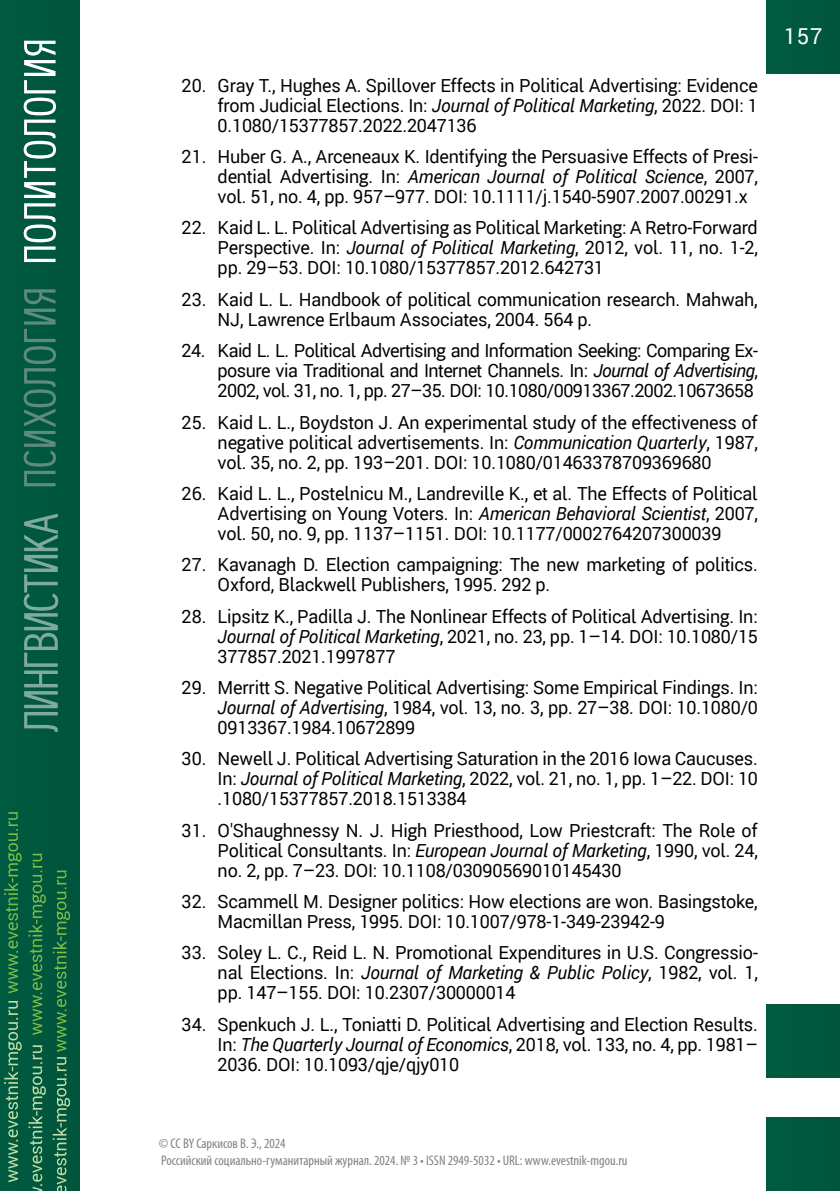
<style>
.page{position:relative;width:840px;height:1191px;background:#fff}
.page>*{position:absolute;margin:0;border:0;box-sizing:border-box;transform-origin:0 0}
.t1{font:22px "Roberto Sans";color:#fff}
.Литература{font:18px/20px "Roberto Sans";letter-spacing:-.01em;color:#000;text-align:justify}
.t2{font:condensed 14px/16.8px "Myriad Pro";color:#808285}
.s1{font-style:italic}
</style>
<div class="page">
<div style="left:0;top:0;width:79px;height:1191px;background:#00573d"></div>
<div style="left:766px;top:0;width:73px;height:74px;background:#00583f"></div>
<svg style="left:4px;top:1001px;width:18px;height:181px"></svg>
<svg style="left:4px;top:812px;width:18px;height:181px"></svg>
<svg style="left:28px;top:853px;width:18px;height:182px"></svg>
<svg style="left:53px;top:870px;width:17px;height:181px"></svg>
<svg style="left:28px;top:1045px;width:18px;height:146px"></svg>
<svg style="left:53px;top:1057px;width:17px;height:134px"></svg>
<svg style="left:24px;top:41px;width:32px;height:221px"></svg>
<svg style="left:24px;top:289px;width:32px;height:197px"></svg>
<div style="left:766px;top:1004px;width:73px;height:73px;background:#00583f"></div>
<div style="left:766px;top:1117px;width:73px;height:74px;background:#00583f"></div>
<svg style="left:24px;top:513px;width:34px;height:219px"></svg>
<p class="Литература" style="left:217px;top:74px;width:541px;text-indent:-36px">20. Gray T., Hughes A. Spillover Effects in Political Advertising: Evidence from Judicial Elections. In: <span class="s1">Journal of Political Marketing</span>, 2022. DOI: 1<br>0.1080/15377857.2022.2047136</p>
<p class="Литература" style="left:217px;top:145px;width:541px;text-indent:-36px">21. Huber G. A., Arceneaux K. Identifying the Persuasive Effects of Presi&shy;dential Advertising. In: <span class="s1">American Journal of Political Science</span>, 2007, vol. 51, no. 4, pp. 957–977. DOI: 10.1111/j.1540-5907.2007.00291.x</p>
<p class="Литература" style="left:217px;top:216px;width:541px;text-indent:-36px">22. Kaid L. L. Political Advertising as Political Marketing: A Retro-Forward Perspective. In: <span class="s1">Journal of Political Marketing</span>, 2012, vol. 11, no. 1-2, pp. 29–53. DOI: 10.1080/15377857.2012.642731</p>
<p class="Литература" style="left:217px;top:288px;width:541px;text-indent:-36px">23. Kaid L. L. Handbook of political communication research. Mahwah,<br>NJ, Lawrence Erlbaum Associates, 2004. 564 p.</p>
<p class="Литература" style="left:217px;top:339px;width:541px;text-indent:-36px">24. Kaid L. L. Political Advertising and Information Seeking: Comparing Ex&shy;posure via Traditional and Internet Channels. In: <span class="s1">Journal of Advertising</span>, 2002, vol. 31, no. 1, pp. 27–35. DOI: 10.1080/00913367.2002.10673658</p>
<p class="Литература" style="left:217px;top:410px;width:541px;text-indent:-36px">25. Kaid L. L., Boydston J. An experimental study of the effectiveness of negative political advertisements. In: <span class="s1">Communication Quarterly</span>, 1987, vol. 35, no. 2, pp. 193–201. DOI: 10.1080/01463378709369680</p>
<p class="Литература" style="left:217px;top:482px;width:541px;text-indent:-36px">26. Kaid L. L., Postelnicu M., Landreville K., et al. The Effects of Political Advertising on Young Voters. In: <span class="s1">American Behavioral Scientist</span>, 2007, vol. 50, no. 9, pp. 1137–1151. DOI: 10.1177/0002764207300039</p>
<p class="Литература" style="left:217px;top:553px;width:541px;text-indent:-36px">27. Kavanagh D. Election campaigning: The new marketing of politics.<br>Oxford, Blackwell Publishers, 1995. 292 p.</p>
<p class="Литература" style="left:217px;top:604px;width:541px;text-indent:-36px">28. Lipsitz K., Padilla J. The Nonlinear Effects of Political Advertising. In:<br><span class="s1">Journal of Political Marketing</span>, 2021, no. 23, pp. 1–14. DOI: 10.1080/15<br>377857.2021.1997877</p>
<p class="Литература" style="left:217px;top:676px;width:541px;text-indent:-36px">29. Merritt S. Negative Political Advertising: Some Empirical Findings. In:<br><span class="s1">Journal of Advertising</span>, 1984, vol. 13, no. 3, pp. 27–38. DOI: 10.1080/0<br>0913367.1984.10672899</p>
<p class="Литература" style="left:217px;top:747px;width:541px;text-indent:-36px">30. Newell J. Political Advertising Saturation in the 2016 Iowa Caucuses.<br>In: <span class="s1">Journal of Political Marketing</span>, 2022, vol. 21, no. 1, pp. 1–22. DOI: 10 .1080/15377857.2018.1513384</p>
<p class="Литература" style="left:217px;top:818px;width:541px;text-indent:-36px">31. O′Shaughnessy N. J. High Priesthood, Low Priestcraft: The Role of Political Consultants. In: <span class="s1">European Journal of Marketing</span>, 1990, vol. 24, no. 2, pp. 7–23. DOI: 10.1108/03090569010145430</p>
<p class="Литература" style="left:217px;top:890px;width:541px;text-indent:-36px">32. Scammell M. Designer politics: How elections are won. Basingstoke,<br>Macmillan Press, 1995. DOI: 10.1007/978-1-349-23942-9</p>
<p class="Литература" style="left:217px;top:941px;width:541px;text-indent:-36px">33. Soley L. C., Reid L. N. Promotional Expenditures in U.S. Congressio&shy;nal Elections. In: <span class="s1">Journal of Marketing &amp; Public Policy</span>, 1982, vol. 1, pp. 147–155. DOI: 10.2307/30000014</p>
<p class="Литература" style="left:217px;top:1012px;width:541px;text-indent:-36px">34. Spenkuch J. L., Toniatti D. Political Advertising and Election Results.<br>In: <span class="s1">The Quarterly Journal of Economics</span>, 2018, vol. 133, no. 4, pp. 1981– 2036. DOI: 10.1093/qje/qjy010</p>
<p class="t2" style="left:159px;top:1134px;width:469px">© CC BY Саркисов В. Э., 2024<br>Российский социально-гуманитарный журнал. 2024. № 3 • ISSN 2949-5032 • URL: www.evestnik-mgou.ru</p>
<p class="t1" style="left:783px;top:19px;width:40px">157</p>
</div>
